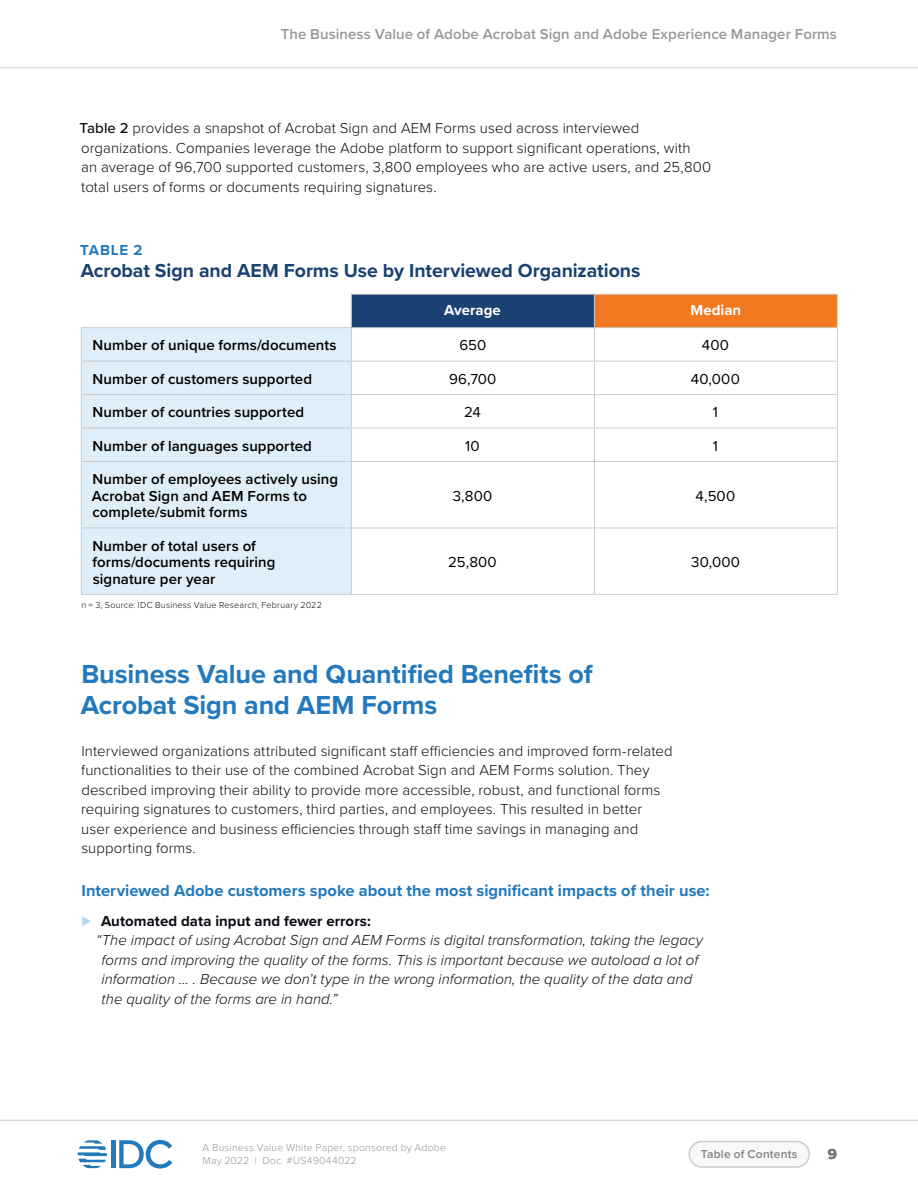
<style>
.page{position:relative;width:918px;height:1188px;background:#fff}
.page>*{position:absolute;margin:0;border:0;box-sizing:border-box;transform-origin:0 0}
.t1{font:700 27px/31.5px "Proxima Nova";letter-spacing:-.005em;color:#2379bb}
.Table_1_-_Figure_Tab{font:700 19.5px "Proxima Nova";letter-spacing:-.005em;color:#1b4072}
.Text_before_bullets{font:700 16.5px "Proxima Nova";color:#2379bb}
.Text{font:300 15px/19.5px "Proxima Nova";letter-spacing:.005em;color:#0a0b13}
.t2{font:italic 300 15px "Proxima Nova";letter-spacing:.005em;color:#0a0b13}
.Table_4_-_Subtitles{font:600 15px/16.5px "Proxima Nova";letter-spacing:.005em;color:#000}
.t3{font:600 15px "Proxima Nova";letter-spacing:.005em;color:#97979b}
.Table_5_-_Text_cente{font:15px "Proxima Nova";letter-spacing:.015em;color:#000}
.t4{font:700 15px "Proxima Nova";letter-spacing:.005em;color:#0a0b13}
.Table_3_-_Subtitles{font:700 15px "Proxima Nova";letter-spacing:.005em;color:#fff}
.Table_1_-_Figure_Tab-2{font:700 15px "Proxima Nova";letter-spacing:.05em;color:#2379bb}
.t5{font:700 15px "Proxima Nova";color:#000}
.t6{font:600 12px "Proxima Nova";letter-spacing:.015em;color:#808187}
.t7{font:300 10.5px/13.5px "Proxima Nova";letter-spacing:.02em;color:#97979b}
.Text-2{font:300 9px "Proxima Nova";letter-spacing:.025em;color:#0a0b13}
.s1{font-weight:500}
.s2{font-weight:300;font-size:16.5px;color:#b3daf4}
</style>
<div class="page">
<div style="left:689px;top:1142px;width:120px;height:25px;background:#f8f8f8;border-radius:13px"></div>
<div style="left:688px;top:1141px;width:122px;height:27px;border:2px solid #cccccb;border-radius:13px"></div>
<hr style="left:0;top:1120px;width:918px;height:1px;background:#cccccb">
<div style="left:111px;top:1140px;width:5px;height:28px;background:#2279bc"></div>
<svg style="left:119px;top:1140px;width:53px;height:29px"></svg>
<svg style="left:78px;top:1140px;width:29px;height:28px"></svg>
<hr style="left:0;top:67px;width:918px;height:1px;background:#cccccb">
<div style="left:351px;top:294px;width:243px;height:34px;background:#1b4072"></div>
<div style="left:594px;top:294px;width:243px;height:34px;background:#f37921"></div>
<div style="left:82px;top:328px;width:269px;height:266px;background:#dfeef9"></div>
<hr style="left:594px;top:328px;width:1px;height:33px;background:#cccccb">
<hr style="left:81px;top:361px;width:270px;height:1px;background:#cccccb">
<hr style="left:351px;top:361px;width:243px;height:1px;background:#cccccb">
<hr style="left:594px;top:361px;width:244px;height:1px;background:#cccccb">
<hr style="left:594px;top:361px;width:1px;height:33px;background:#cccccb">
<hr style="left:81px;top:394px;width:270px;height:1px;background:#cccccb">
<hr style="left:351px;top:394px;width:243px;height:1px;background:#cccccb">
<hr style="left:594px;top:394px;width:244px;height:1px;background:#cccccb">
<hr style="left:594px;top:395px;width:1px;height:33px;background:#cccccb">
<hr style="left:594px;top:428px;width:1px;height:33px;background:#cccccb">
<hr style="left:594px;top:462px;width:1px;height:66px;background:#cccccb">
<hr style="left:594px;top:528px;width:1px;height:66px;background:#cccccb">
<hr style="left:81px;top:327px;width:270px;height:1px;background:#cccccb">
<hr style="left:81px;top:328px;width:1px;height:33px;background:#cccccb">
<hr style="left:351px;top:328px;width:1px;height:33px;background:#cccccb">
<hr style="left:837px;top:328px;width:1px;height:33px;background:#cccccb">
<hr style="left:81px;top:361px;width:1px;height:33px;background:#cccccb">
<hr style="left:351px;top:361px;width:1px;height:33px;background:#cccccb">
<hr style="left:837px;top:361px;width:1px;height:33px;background:#cccccb">
<hr style="left:81px;top:395px;width:1px;height:33px;background:#cccccb">
<hr style="left:351px;top:395px;width:1px;height:33px;background:#cccccb">
<hr style="left:837px;top:395px;width:1px;height:33px;background:#cccccb">
<hr style="left:81px;top:428px;width:270px;height:1px;background:#cccccb">
<hr style="left:81px;top:428px;width:1px;height:33px;background:#cccccb">
<hr style="left:351px;top:428px;width:243px;height:1px;background:#cccccb">
<hr style="left:351px;top:428px;width:1px;height:33px;background:#cccccb">
<hr style="left:594px;top:428px;width:244px;height:1px;background:#cccccb">
<hr style="left:837px;top:428px;width:1px;height:33px;background:#cccccb">
<hr style="left:81px;top:461px;width:270px;height:1px;background:#cccccb">
<hr style="left:81px;top:462px;width:1px;height:66px;background:#cccccb">
<hr style="left:351px;top:461px;width:243px;height:1px;background:#cccccb">
<hr style="left:351px;top:462px;width:1px;height:66px;background:#cccccb">
<hr style="left:594px;top:461px;width:244px;height:1px;background:#cccccb">
<hr style="left:837px;top:462px;width:1px;height:66px;background:#cccccb">
<hr style="left:81px;top:528px;width:270px;height:1px;background:#cccccb">
<hr style="left:81px;top:528px;width:1px;height:66px;background:#cccccb">
<hr style="left:351px;top:528px;width:243px;height:1px;background:#cccccb">
<hr style="left:351px;top:528px;width:1px;height:66px;background:#cccccb">
<hr style="left:594px;top:528px;width:244px;height:1px;background:#cccccb">
<hr style="left:837px;top:528px;width:1px;height:66px;background:#cccccb">
<hr style="left:81px;top:594px;width:270px;height:1px;background:#cccccb">
<hr style="left:351px;top:594px;width:243px;height:1px;background:#cccccb">
<hr style="left:594px;top:594px;width:244px;height:1px;background:#cccccb">
<hr style="left:351px;top:294px;width:243px;height:1px;background:#cccccb">
<hr style="left:351px;top:295px;width:1px;height:32px;background:#cccccb">
<hr style="left:351px;top:327px;width:243px;height:1px;background:#cccccb">
<hr style="left:594px;top:294px;width:244px;height:1px;background:#cccccb">
<hr style="left:594px;top:295px;width:1px;height:32px;background:#cccccb">
<hr style="left:837px;top:295px;width:1px;height:32px;background:#cccccb">
<hr style="left:594px;top:327px;width:244px;height:1px;background:#cccccb">
<p class="t3" style="left:281px;top:23px;width:558px">The Business Value of Adobe Acrobat Sign and Adobe Experience Manager Forms</p>
<p class="Text" style="left:80px;top:118px;width:633px"><span class="s1">Table 2</span> provides a snapshot of Acrobat Sign and AEM Forms used across interviewed organizations. Companies leverage the Adobe platform to support significant operations, with<br>an average of 96,700 supported customers, 3,800 employees who are active users, and 25,800 total users of forms or documents requiring signatures.</p>
<p class="Table_1_-_Figure_Tab-2" style="left:80px;top:238px;width:64px">TABLE 2</p>
<p class="Table_1_-_Figure_Tab" style="left:81px;top:256px;width:561px">Acrobat Sign and AEM Forms Use by Interviewed Organizations</p>
<p class="Table_3_-_Subtitles" style="left:444px;top:299px;width:58px">Average</p>
<p class="Table_3_-_Subtitles" style="left:690px;top:299px;width:52px">Median</p>
<p class="Table_4_-_Subtitles" style="left:93px;top:337px;width:246px">Number of unique forms/documents</p>
<p class="Table_5_-_Text_cente" style="left:459px;top:334px;width:28px">650</p>
<p class="Table_5_-_Text_cente" style="left:702px;top:334px;width:29px">400</p>
<p class="Table_4_-_Subtitles" style="left:93px;top:370px;width:221px">Number of customers supported</p>
<p class="Table_5_-_Text_cente" style="left:449px;top:368px;width:49px">96,700</p>
<p class="Table_5_-_Text_cente" style="left:691px;top:368px;width:50px">40,000</p>
<p class="Table_4_-_Subtitles" style="left:93px;top:404px;width:213px">Number of countries supported</p>
<p class="Table_5_-_Text_cente" style="left:464px;top:401px;width:18px">24</p>
<p class="Table_5_-_Text_cente" style="left:713px;top:401px;width:7px">1</p>
<p class="Table_4_-_Subtitles" style="left:93px;top:437px;width:221px">Number of languages supported</p>
<p class="Table_5_-_Text_cente" style="left:465px;top:434px;width:16px">10</p>
<p class="Table_5_-_Text_cente" style="left:713px;top:434px;width:7px">1</p>
<p class="Table_4_-_Subtitles" style="left:92px;top:470px;width:248px">Number of employees actively using<br>Acrobat Sign and AEM Forms to complete/submit forms</p>
<p class="Table_5_-_Text_cente" style="left:453px;top:484px;width:41px">3,800</p>
<p class="Table_5_-_Text_cente" style="left:696px;top:484px;width:41px">4,500</p>
<p class="Table_4_-_Subtitles" style="left:93px;top:537px;width:184px">Number of total users of forms/documents requiring signature per year</p>
<p class="Text-2" style="left:81px;top:599px;width:242px">n = 3, Source: IDC Business Value Research, February 2022</p>
<p class="Table_5_-_Text_cente" style="left:448px;top:551px;width:50px">25,800</p>
<p class="Table_5_-_Text_cente" style="left:691px;top:551px;width:50px">30,000</p>
<h2 class="t1" style="left:81px;top:658px;width:513px">Business Value and Quantified Benefits of<br>Acrobat Sign and AEM Forms</h2>
<p class="Text" style="left:81px;top:740px;width:593px">Interviewed organizations attributed significant staff efficiencies and improved form-related functionalities to their use of the combined Acrobat Sign and AEM Forms solution. They described improving their ability to provide more accessible, robust, and functional forms requiring signatures to customers, third parties, and employees. This resulted in better user experience and business efficiencies through staff time savings in managing and supporting forms.</p>
<p class="Text_before_bullets" style="left:81px;top:878px;width:630px">Interviewed Adobe customers spoke about the most significant impacts of their use:</p>
<p class="t4" style="left:82px;top:910px;width:291px"><span class="s2">⊲</span> Automated data input and fewer errors:</p>
<p class="t2" style="left:96px;top:929px;width:608px">“The impact of using Acrobat Sign and AEM Forms is digital transformation, taking the legacy</p>
<p class="t2" style="left:102px;top:949px;width:598px">forms and improving the quality of the forms. This is important because we autoload a lot of</p>
<p class="t2" style="left:102px;top:968px;width:592px">information … . Because we donʼt type in the wrong information, the quality of the data and</p>
<p class="t2" style="left:102px;top:988px;width:238px">the quality of the forms are in hand.”</p>
<p class="t7" style="left:202px;top:1140px;width:245px">A Business Value White Paper, sponsored by Adobe<br>May 2022 | Doc. #US49044022</p>
<p class="t6" style="left:701px;top:1145px;width:98px">Table of Contents</p>
<p class="t5" style="left:828px;top:1142px;width:11px">9</p>
</div>
